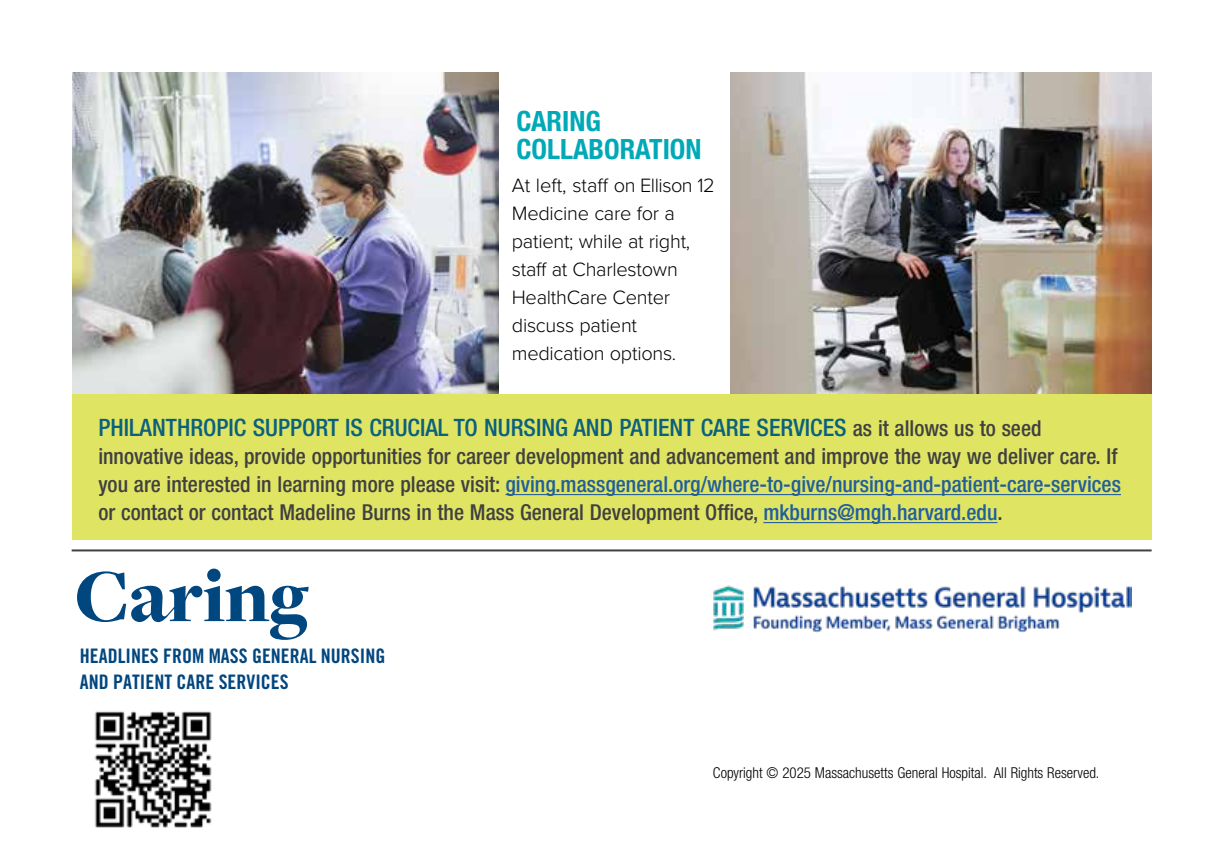
<style>
.page{position:relative;width:1224px;height:864px;background:#fff}
.page>*{position:absolute;margin:0;border:0;box-sizing:border-box;transform-origin:0 0}
.t1{font:700 condensed 28px/28px "Helvetica Neue LT Std";color:#00a9b7}
.t2{font:500 condensed 24px "Helvetica Neue LT Std";color:#0b607e}
.t3{font:500 condensed 22px/28px "Helvetica Neue LT Std";color:#414042}
.t4{font:300 20px/28px "Proxima Nova";letter-spacing:-.015em;color:#000}
.t5{font:20px/26px "Trade Gothic LT Std Bd Cn 20";color:#00467f}
.t6{font:300 condensed 15px "Helvetica Neue LT Std";color:#000}
.s1{font-size:22px;color:#414042}
.s2{color:#215e9e}
</style>
<div class="page">
<img style="left:94px;top:711px;width:118px;height:117px">
<svg style="left:77px;top:569px;width:232px;height:71px"></svg>
<div style="left:72px;top:394px;width:1080px;height:145px;background:#dfe563"></div>
<hr style="left:505px;top:494px;width:616px;height:1px;background:#215e9e">
<hr style="left:763px;top:522px;width:234px;height:1px;background:#215e9e">
<img style="left:713px;top:585px;width:418px;height:47px">
<hr style="left:72px;top:549px;width:1080px;height:2px;background:#414042">
<img style="left:72px;top:72px;width:427px;height:322px">
<img style="left:730px;top:72px;width:422px;height:322px">
<p class="t1" style="left:516px;top:107px;width:187px">CARING<br>COLLABORATION</p>
<p class="t4" style="left:512px;top:170px;width:204px">At left, staff on Ellison 12<br>Medicine care for a patient; while at right, staff at Charlestown<br>HealthCare Center discuss patient medication options.</p>
<p class="t2" style="left:98px;top:414px;width:945px">PHILANTHROPIC SUPPORT IS CRUCIAL TO NURSING AND PATIENT CARE SERVICES <span class="s1">as it allows us to seed</span></p>
<p class="t3" style="left:98px;top:442px;width:1024px">innovative ideas, provide opportunities for career development and advancement and improve the way we deliver care. If you are interested in learning more please visit: <span class="s2">giving.massgeneral.org/where-to-give/nursing-and-patient-care-services </span>or contact or contact Madeline Burns in the Mass General Development Office, <span class="s2">mkburns@mgh.harvard.edu</span>.</p>
<p class="t5" style="left:80px;top:643px;width:307px">HEADLINES FROM MASS GENERAL NURSING<br>AND PATIENT CARE SERVICES</p>
<p class="t6" style="left:713px;top:764px;width:388px">Copyright © 2025 Massachusetts General Hospital. All Rights Reserved.</p>
</div>
